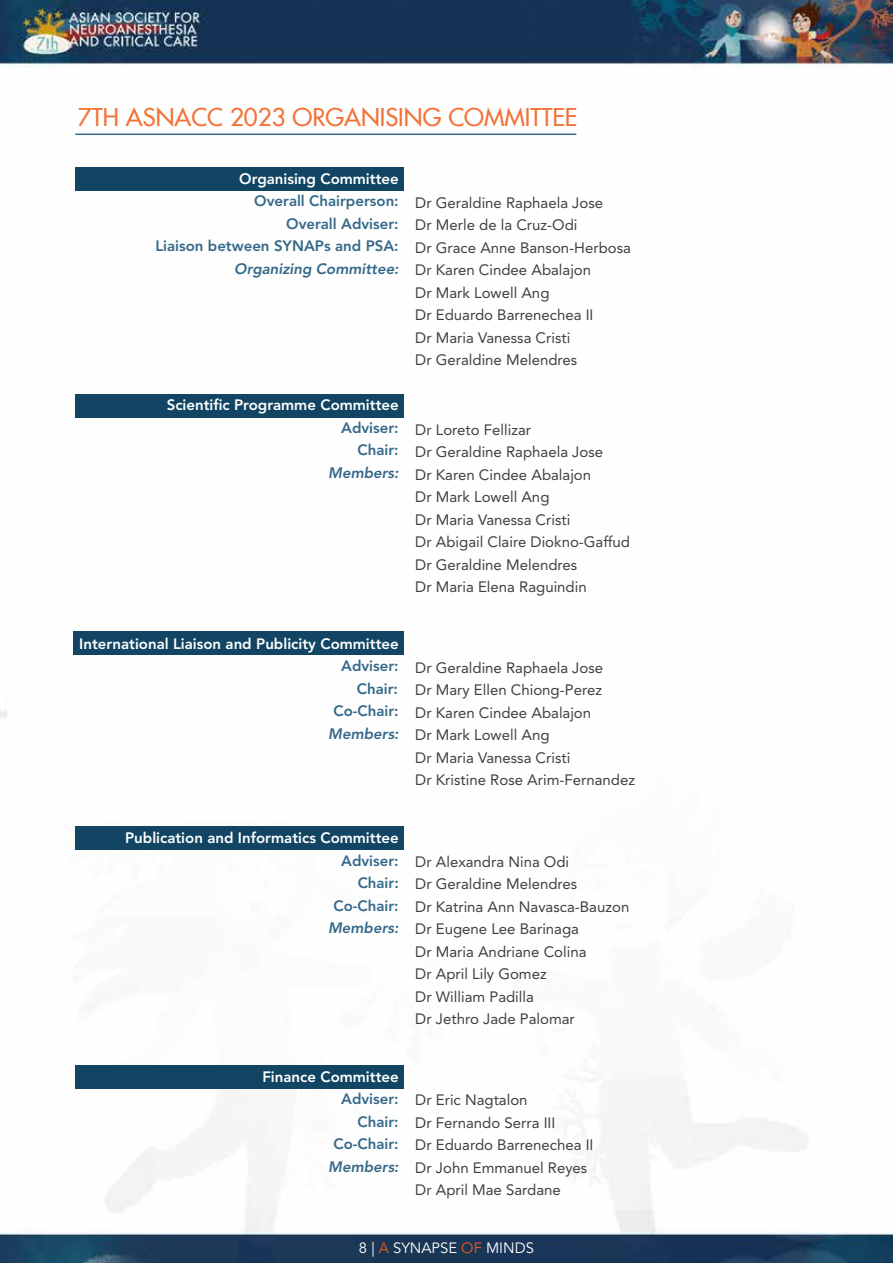
<style>
.page{position:relative;width:893px;height:1263px;background:#fff}
.page>*{position:absolute;margin:0;border:0;box-sizing:border-box;transform-origin:0 0}
.t1{font:500 24px "Futura";color:#f27339}
.t2{font:15px/22.5px "Avenir LT Std";color:#404041}
.t3{font:800 15px/22.5px "Avenir LT Std";color:#356989;text-align:right}
.t4{font:800 15px "Avenir LT Std";color:#fff}
.t5{font:italic 800 15px "Avenir LT Std";color:#356989}
.t6{font:14.85px "Avenir LT Std";color:#fff}
.s1{color:#f05724}
</style>
<div class="page">
<img style="left:0;top:0;width:893px;height:1263px">
<hr style="left:75px;top:134px;width:501px;height:1px;background:#356989">
<div style="left:75px;top:167px;width:329px;height:23px;background:#114563"></div>
<div style="left:75px;top:394px;width:329px;height:24px;background:#114563"></div>
<div style="left:75px;top:826px;width:329px;height:24px;background:#114563"></div>
<div style="left:75px;top:1065px;width:329px;height:24px;background:#114563"></div>
<div style="left:73px;top:631px;width:331px;height:24px;background:#114563"></div>
<h1 class="t1" style="left:78px;top:102px;width:501px">7TH ASNACC 2023 ORGANISING COMMITTEE</h1>
<p class="t4" style="left:239px;top:170px;width:161px">Organising Committee</p>
<p class="t3" style="left:155px;top:190px;width:245px">Overall Chairperson:<br>Overall Adviser:<br>Liaison between SYNAPs and PSA:</p>
<p class="t5" style="left:234px;top:260px;width:166px">Organizing Committee:</p>
<p class="t4" style="left:167px;top:396px;width:233px">Scientific Programme Committee</p>
<p class="t3" style="left:341px;top:416px;width:59px">Adviser:<br>Chair:</p>
<p class="t5" style="left:328px;top:463px;width:72px">Members:</p>
<p class="t4" style="left:79px;top:635px;width:321px">International Liaison and Publicity Committee</p>
<p class="t3" style="left:333px;top:655px;width:67px">Adviser:<br>Chair:<br>Co-Chair:</p>
<p class="t5" style="left:328px;top:725px;width:72px">Members:</p>
<p class="t2" style="left:415px;top:191px;width:217px">Dr Geraldine Raphaela Jose<br>Dr Merle de la Cruz-Odi<br>Dr Grace Anne Banson-Herbosa<br>Dr Karen Cindee Abalajon<br>Dr Mark Lowell Ang<br>Dr Eduardo Barrenechea II<br>Dr Maria Vanessa Cristi<br>Dr Geraldine Melendres</p>
<p class="t2" style="left:415px;top:418px;width:216px">Dr Loreto Fellizar<br>Dr Geraldine Raphaela Jose<br>Dr Karen Cindee Abalajon<br>Dr Mark Lowell Ang<br>Dr Maria Vanessa Cristi<br>Dr Abigail Claire Diokno-Gaffud<br>Dr Geraldine Melendres<br>Dr Maria Elena Raguindin</p>
<p class="t2" style="left:415px;top:656px;width:221px">Dr Geraldine Raphaela Jose<br>Dr Mary Ellen Chiong-Perez<br>Dr Karen Cindee Abalajon<br>Dr Mark Lowell Ang<br>Dr Maria Vanessa Cristi<br>Dr Kristine Rose Arim-Fernandez</p>
<p class="t4" style="left:125px;top:829px;width:275px">Publication and Informatics Committee</p>
<p class="t3" style="left:333px;top:849px;width:67px">Adviser:<br>Chair:<br>Co-Chair:</p>
<p class="t5" style="left:328px;top:919px;width:72px">Members:</p>
<p class="t2" style="left:415px;top:850px;width:216px">Dr Alexandra Nina Odi<br>Dr Geraldine Melendres<br>Dr Katrina Ann Navasca-Bauzon<br>Dr Eugene Lee Barinaga<br>Dr Maria Andriane Colina<br>Dr April Lily Gomez<br>Dr William Padilla<br>Dr Jethro Jade Palomar</p>
<p class="t4" style="left:262px;top:1067px;width:138px">Finance Committee</p>
<p class="t3" style="left:333px;top:1088px;width:67px">Adviser:<br>Chair:<br>Co-Chair:</p>
<p class="t5" style="left:328px;top:1157px;width:72px">Members:</p>
<p class="t2" style="left:415px;top:1089px;width:180px">Dr Eric Nagtalon<br>Dr Fernando Serra III<br>Dr Eduardo Barrenechea II<br>Dr John Emmanuel Reyes<br>Dr April Mae Sardane</p>
<p class="t6" style="left:359px;top:1239px;width:177px">8 | <span class="s1">A</span> SYNAPSE <span class="s1">OF</span> MINDS</p>
</div>
